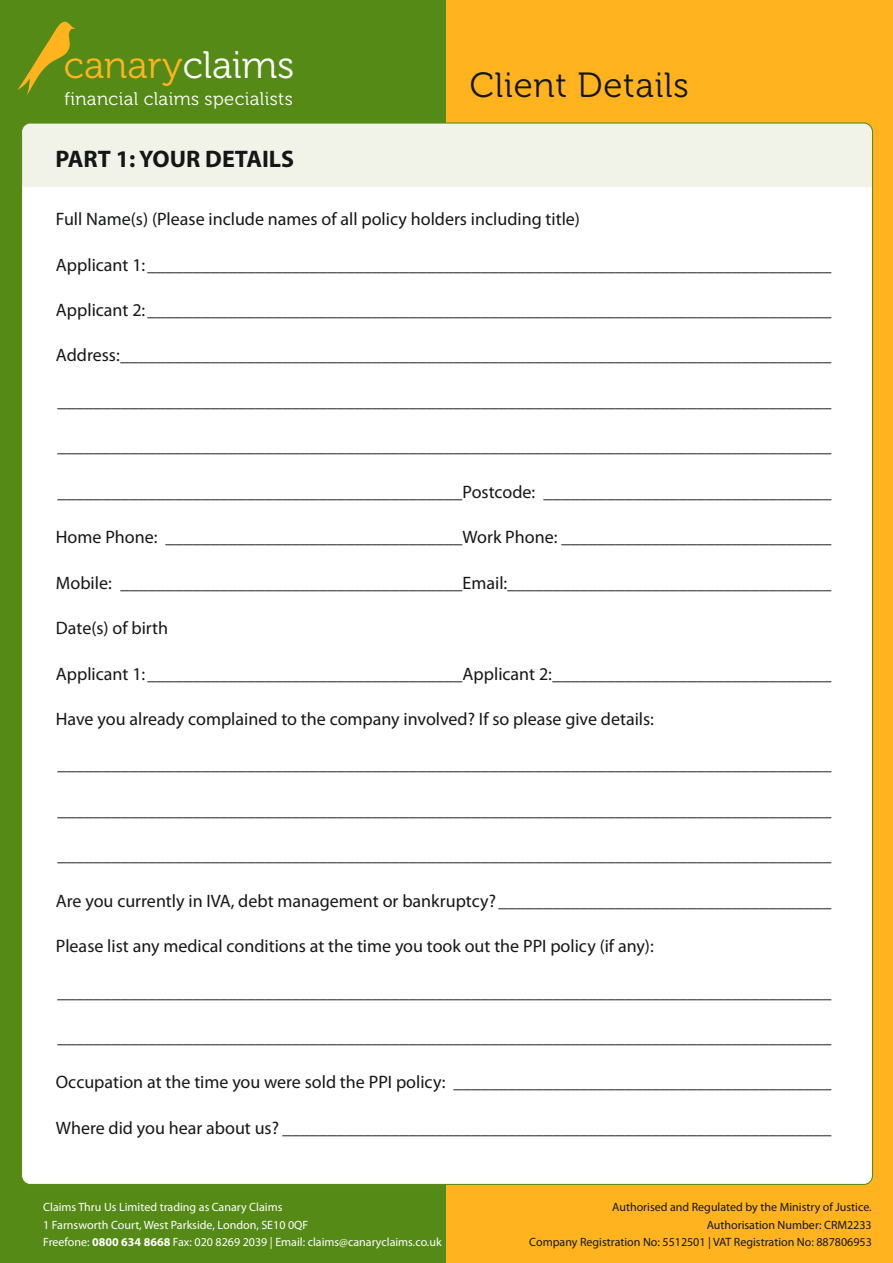
<style>
.page{position:relative;width:893px;height:1263px;background:#568a16}
.page>*{position:absolute;margin:0;border:0;box-sizing:border-box;transform-origin:0 0}
.t1{font:38.25px "Museo 300";color:#ffb41f}
.t2{font:34.95px "Museo 300";letter-spacing:.02em;color:#151616}
.t3{font:700 24px "Myriad Pro";color:#151616}
.t4{font:18.3px "Museo 300";letter-spacing:.02em;color:#fff}
.t5{font:18px "Myriad Pro";color:#151616}
.t6{font:12px/17.5px "Myriad Pro";color:#fff}
.t7{font:12px/17.2px "Myriad Pro";color:#151616;text-align:right}
.s1{color:#fff}
.s2{font-weight:700}
</style>
<div class="page">
<div style="left:446px;top:0;width:447px;height:1263px;background:#ffb41f"></div>
<svg style="left:17px;top:22px;width:59px;height:74px"></svg>
<div style="left:22px;top:123px;width:850px;height:1061px;background:#fff;border-radius:9px"></div>
<div style="left:22px;top:123px;width:850px;height:63px;background:#f1f2e8"></div>
<p class="t1" style="left:64px;top:49px;width:232px">canary <span class="s1">claims</span></p>
<p class="t4" style="left:64px;top:91px;width:230px">financial claims specialists</p>
<p class="t3" style="left:55px;top:149px;width:240px">PART 1: YOUR DETAILS</p>
<p class="t2" style="left:470px;top:71px;width:220px">Client Details</p>
<p class="t5" style="left:56px;top:212px;width:526px">Full Name(s) (Please include names of all policy holders including title)</p>
<p class="t5" style="left:56px;top:257px;width:777px">Applicant 1:____________________________________________________________________________</p>
<p class="t5" style="left:56px;top:302px;width:777px">Applicant 2:____________________________________________________________________________</p>
<p class="t5" style="left:56px;top:348px;width:777px">Address:_______________________________________________________________________________</p>
<p class="t5" style="left:57px;top:393px;width:775px">______________________________________________________________________________________</p>
<p class="t5" style="left:57px;top:439px;width:775px">______________________________________________________________________________________</p>
<p class="t5" style="left:58px;top:484px;width:775px">_____________________________________________Postcode: ________________________________</p>
<p class="t5" style="left:56px;top:530px;width:777px">Home Phone: _________________________________Work Phone: ______________________________</p>
<p class="t5" style="left:56px;top:575px;width:777px">Mobile: ______________________________________Email:____________________________________</p>
<p class="t5" style="left:56px;top:620px;width:114px">Date(s) of birth</p>
<p class="t5" style="left:56px;top:666px;width:777px">Applicant 1:___________________________________Applicant 2:_______________________________</p>
<p class="t5" style="left:56px;top:711px;width:600px">Have you already complained to the company involved? If so please give details:</p>
<p class="t5" style="left:57px;top:757px;width:776px">______________________________________________________________________________________</p>
<p class="t5" style="left:57px;top:802px;width:776px">______________________________________________________________________________________</p>
<p class="t5" style="left:57px;top:848px;width:776px">______________________________________________________________________________________</p>
<p class="t5" style="left:56px;top:893px;width:777px">Are you currently in IVA, debt management or bankruptcy? _____________________________________</p>
<p class="t5" style="left:56px;top:939px;width:599px">Please list any medical conditions at the time you took out the PPI policy (if any):</p>
<p class="t5" style="left:57px;top:984px;width:776px">______________________________________________________________________________________</p>
<p class="t5" style="left:57px;top:1029px;width:776px">______________________________________________________________________________________</p>
<p class="t5" style="left:56px;top:1075px;width:777px">Occupation at the time you were sold the PPI policy: __________________________________________</p>
<p class="t5" style="left:56px;top:1120px;width:777px">Where did you hear about us? _____________________________________________________________</p>
<p class="t6" style="left:43px;top:1199px;width:400px">Claims Thru Us Limited trading as Canary Claims<br>1 Farnsworth Court, West Parkside, London, SE10 0QF<br>Freefone: <span class="s2">0800 634 8668</span> Fax: 020 8269 2039 | Email: claims@canaryclaims.co.uk</p>
<p class="t7" style="left:529px;top:1199px;width:344px">Authorised and Regulated by the Ministry of Justice.<br>Authorisation Number: CRM2233<br>Company Registration No: 5512501 | VAT Registration No: 887806953</p>
</div>
